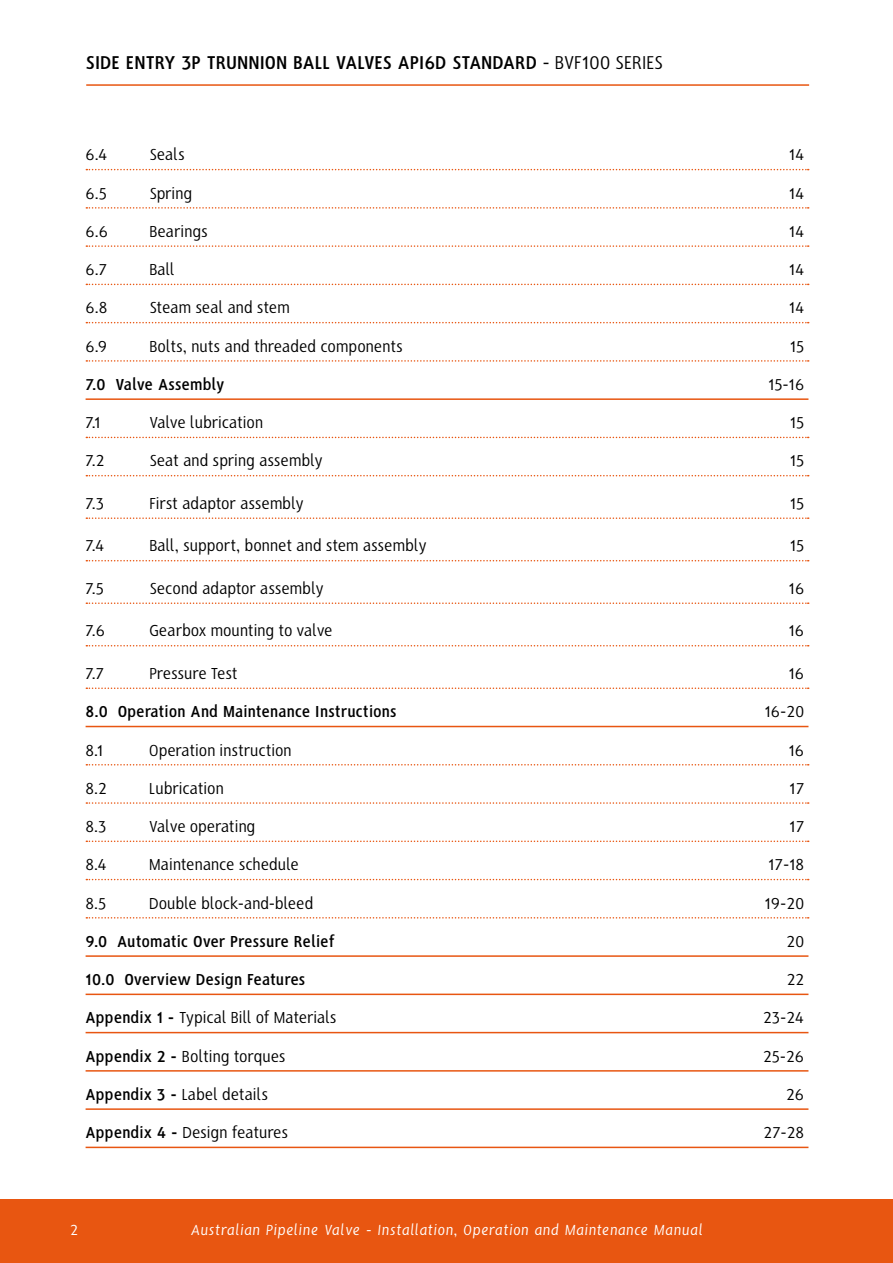
<style>
.page{position:relative;width:893px;height:1263px;background:#fff}
.page>*{position:absolute;margin:0;border:0;box-sizing:border-box;transform-origin:0 0}
.t1{font:700 21px "HS Sans";color:#000}
.t2{font:18px "HS Sans";letter-spacing:-.005em;color:#000}
.t3{font:700 18px "HS Sans";letter-spacing:-.01em;color:#000}
.t4{font:italic 16.5px "HS Sans";letter-spacing:.035em;color:#fff}
.t5{font:16.5px "HS Sans";color:#fff}
.s1{font-weight:400}
.s2{font-weight:700}
</style>
<div class="page">
<hr style="left:86px;top:84px;width:723px;height:2px;background:#e85611">
<svg style="left:86px;top:169px;width:723px;height:1px"></svg>
<svg style="left:86px;top:207px;width:723px;height:2px"></svg>
<svg style="left:86px;top:245px;width:723px;height:2px"></svg>
<svg style="left:86px;top:284px;width:723px;height:1px"></svg>
<svg style="left:86px;top:322px;width:723px;height:1px"></svg>
<svg style="left:86px;top:360px;width:723px;height:2px"></svg>
<hr style="left:86px;top:398px;width:722px;height:2px;background:#e85611">
<svg style="left:86px;top:437px;width:723px;height:1px"></svg>
<svg style="left:86px;top:475px;width:723px;height:1px"></svg>
<svg style="left:86px;top:517px;width:723px;height:2px"></svg>
<svg style="left:86px;top:560px;width:723px;height:1px"></svg>
<svg style="left:86px;top:602px;width:723px;height:2px"></svg>
<svg style="left:86px;top:645px;width:723px;height:1px"></svg>
<svg style="left:86px;top:687px;width:723px;height:2px"></svg>
<hr style="left:86px;top:726px;width:722px;height:1px;background:#e85611">
<svg style="left:86px;top:764px;width:723px;height:1px"></svg>
<svg style="left:86px;top:802px;width:723px;height:2px"></svg>
<svg style="left:86px;top:840px;width:723px;height:2px"></svg>
<svg style="left:86px;top:879px;width:723px;height:1px"></svg>
<svg style="left:86px;top:917px;width:723px;height:1px"></svg>
<hr style="left:86px;top:955px;width:722px;height:2px;background:#e85611">
<hr style="left:86px;top:993px;width:722px;height:2px;background:#e85611">
<hr style="left:86px;top:1032px;width:722px;height:1px;background:#e85611">
<hr style="left:86px;top:1070px;width:722px;height:1px;background:#e85611">
<hr style="left:86px;top:1108px;width:722px;height:2px;background:#e85611">
<hr style="left:86px;top:1146px;width:722px;height:2px;background:#e85611">
<div style="left:0;top:1199px;width:893px;height:64px;background:#e85611"></div>
<p class="t1" style="left:86px;top:51px;width:579px">SIDE ENTRY 3P TRUNNION BALL VALVES API6D STANDARD <span class="s1">- BVF100 SERIES</span></p>
<p class="t2" style="left:86px;top:146px;width:23px">6.4</p>
<p class="t2" style="left:149px;top:146px;width:37px">Seals</p>
<p class="t2" style="left:789px;top:146px;width:16px">14</p>
<p class="t2" style="left:86px;top:184px;width:23px">6.5</p>
<p class="t2" style="left:149px;top:184px;width:44px">Spring</p>
<p class="t2" style="left:789px;top:184px;width:16px">14</p>
<p class="t2" style="left:86px;top:222px;width:24px">6.6</p>
<p class="t2" style="left:149px;top:222px;width:60px">Bearings</p>
<p class="t2" style="left:789px;top:222px;width:16px">14</p>
<p class="t2" style="left:86px;top:260px;width:23px">6.7</p>
<p class="t2" style="left:149px;top:260px;width:27px">Ball</p>
<p class="t2" style="left:789px;top:260px;width:16px">14</p>
<p class="t2" style="left:86px;top:299px;width:23px">6.8</p>
<p class="t2" style="left:149px;top:299px;width:142px">Steam seal and stem</p>
<p class="t2" style="left:789px;top:299px;width:16px">14</p>
<p class="t2" style="left:86px;top:337px;width:23px">6.9</p>
<p class="t2" style="left:149px;top:337px;width:255px">Bolts, nuts and threaded components</p>
<p class="t2" style="left:790px;top:337px;width:15px">15</p>
<p class="t3" style="left:86px;top:375px;width:140px">7.0 Valve Assembly</p>
<p class="t2" style="left:769px;top:375px;width:37px">15-16</p>
<p class="t2" style="left:86px;top:413px;width:16px">7.1</p>
<p class="t2" style="left:149px;top:413px;width:115px">Valve lubrication</p>
<p class="t2" style="left:790px;top:413px;width:15px">15</p>
<p class="t2" style="left:86px;top:452px;width:20px">7.2</p>
<p class="t2" style="left:149px;top:452px;width:175px">Seat and spring assembly</p>
<p class="t2" style="left:790px;top:452px;width:15px">15</p>
<p class="t2" style="left:86px;top:494px;width:20px">7.3</p>
<p class="t2" style="left:149px;top:494px;width:156px">First adaptor assembly</p>
<p class="t2" style="left:790px;top:494px;width:15px">15</p>
<p class="t2" style="left:86px;top:537px;width:20px">7.4</p>
<p class="t2" style="left:149px;top:537px;width:279px">Ball, support, bonnet and stem assembly</p>
<p class="t2" style="left:790px;top:537px;width:15px">15</p>
<p class="t2" style="left:86px;top:579px;width:20px">7.5</p>
<p class="t2" style="left:149px;top:579px;width:176px">Second adaptor assembly</p>
<p class="t2" style="left:789px;top:579px;width:17px">16</p>
<p class="t2" style="left:86px;top:622px;width:21px">7.6</p>
<p class="t2" style="left:149px;top:622px;width:185px">Gearbox mounting to valve</p>
<p class="t2" style="left:789px;top:622px;width:17px">16</p>
<p class="t2" style="left:86px;top:664px;width:20px">7.7</p>
<p class="t2" style="left:149px;top:664px;width:90px">Pressure Test</p>
<p class="t2" style="left:789px;top:664px;width:17px">16</p>
<p class="t3" style="left:86px;top:702px;width:313px">8.0 Operation And Maintenance Instructions</p>
<p class="t2" style="left:765px;top:702px;width:41px">16-20</p>
<p class="t2" style="left:86px;top:741px;width:19px">8.1</p>
<p class="t2" style="left:149px;top:741px;width:144px">Operation instruction</p>
<p class="t2" style="left:789px;top:741px;width:17px">16</p>
<p class="t2" style="left:86px;top:779px;width:23px">8.2</p>
<p class="t2" style="left:149px;top:779px;width:76px">Lubrication</p>
<p class="t2" style="left:789px;top:779px;width:16px">17</p>
<p class="t2" style="left:86px;top:817px;width:22px">8.3</p>
<p class="t2" style="left:149px;top:817px;width:108px">Valve operating</p>
<p class="t2" style="left:789px;top:817px;width:16px">17</p>
<p class="t2" style="left:86px;top:855px;width:23px">8.4</p>
<p class="t2" style="left:149px;top:855px;width:151px">Maintenance schedule</p>
<p class="t2" style="left:768px;top:855px;width:37px">17-18</p>
<p class="t2" style="left:85px;top:894px;width:22px">8.5</p>
<p class="t2" style="left:149px;top:894px;width:166px">Double block-and-bleed</p>
<p class="t2" style="left:765px;top:894px;width:41px">19-20</p>
<p class="t3" style="left:85px;top:932px;width:251px">9.0 Automatic Over Pressure Relief</p>
<p class="t2" style="left:786px;top:932px;width:19px">20</p>
<p class="t3" style="left:85px;top:970px;width:222px">10.0 Overview Design Features</p>
<p class="t2" style="left:787px;top:970px;width:19px">22</p>
<p class="t2" style="left:85px;top:1008px;width:253px"><span class="s2">Appendix 1 -</span> Typical Bill of Materials</p>
<p class="t2" style="left:763px;top:1008px;width:42px">23-24</p>
<p class="t2" style="left:85px;top:1047px;width:202px"><span class="s2">Appendix 2 -</span> Bolting torques</p>
<p class="t2" style="left:763px;top:1047px;width:42px">25-26</p>
<p class="t2" style="left:85px;top:1085px;width:184px"><span class="s2">Appendix 3 -</span> Label details</p>
<p class="t2" style="left:786px;top:1085px;width:19px">26</p>
<p class="t2" style="left:85px;top:1123px;width:204px"><span class="s2">Appendix 4 -</span> Design features</p>
<p class="t2" style="left:763px;top:1123px;width:42px">27-28</p>
<p class="t5" style="left:70px;top:1222px;width:9px">2</p>
<p class="t4" style="left:191px;top:1222px;width:513px">Australian Pipeline Valve - Installation, Operation and Maintenance Manual</p>
</div>
